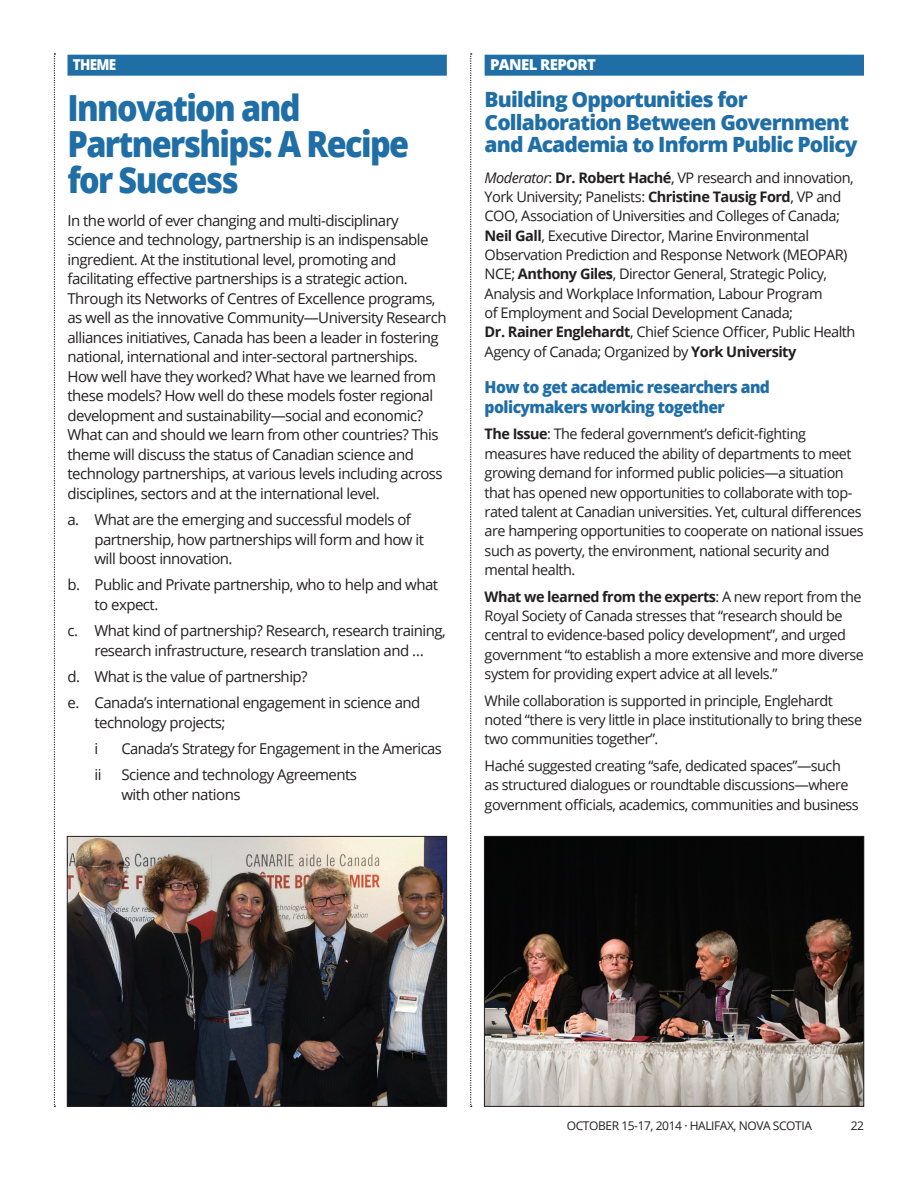
<style>
.page{position:relative;width:918px;height:1188px;background:#fff}
.page>*{position:absolute;margin:0;border:0;box-sizing:border-box;transform-origin:0 0}
.t1{font:800 36px/36px "Open Sans";letter-spacing:-.05em;color:#206ea6;scale:.9 1}
.t2{font:800 21px/22.5px "Open Sans";letter-spacing:-.04em;color:#206ea6}
.t3{font:800 16.5px/19.5px "Open Sans";letter-spacing:-.035em;color:#206ea6;scale:.95 1}
.t4{font:15px/19.5px "Open Sans";letter-spacing:-.035em;color:#231f20}
.t5{font:800 15px "Open Sans";letter-spacing:-.04em;color:#fff}
.t6{font:800 15px "Open Sans";letter-spacing:-.04em;color:#fff;scale:.9 1}
.t7{font:14.55px/19.4px "Open Sans";letter-spacing:-.035em;color:#231f20}
.t8{font:12px "Open Sans";letter-spacing:-.035em;color:#231f20}
.s1{font-style:italic}
.s2{font-weight:700}
</style>
<div class="page">
<svg style="left:470px;top:54px;width:2px;height:1053px"></svg>
<svg style="left:54px;top:54px;width:1px;height:1053px"></svg>
<div style="left:485px;top:55px;width:379px;height:21px;background:#206ea6"></div>
<div style="left:68px;top:55px;width:379px;height:21px;background:#206ea6"></div>
<img style="left:69px;top:838px;width:376px;height:267px">
<div style="left:67px;top:836px;width:380px;height:271px;border:1px solid #231f20"></div>
<img style="left:486px;top:838px;width:376px;height:267px">
<div style="left:484px;top:836px;width:380px;height:271px;border:1px solid #231f20"></div>
<p class="t6" style="left:73px;top:54px;width:50px">THEME</p>
<h1 class="t1" style="left:68px;top:88px;width:381px">Innovation and<br>Partnerships: A Recipe for Success</h1>
<p class="t4" style="left:68px;top:210px;width:381px">I n the world of ever changing and multi-disciplinary science and technology, partnership is an indispensable ingredient. At the institutional level, promoting and facilitating effective partnerships is a strategic action.<br>Through its N etworks of Centres of Excellence programs, as well as the innovative Community—University Research alliances initiatives, Canada has been a leader in fostering national, international and inter-sectoral partnerships.<br>H ow well have they worked? What have we learned from these models? How well do these models foster regional development and sustainability—social and economic?<br>What can and should we learn from other countries? This theme will discuss the status of Canadian science and technology partnerships, at various levels including across disciplines, sectors and at the international level.</p>
<p class="t4" style="left:94px;top:510px;width:331px;text-indent:-27px">a. What are the emerging and successful models of partnership, how partnerships will form and how it will boost innovation.</p>
<p class="t4" style="left:94px;top:575px;width:345px;text-indent:-27px">b. Public and Private partnership, who to help and what to expect.</p>
<p class="t4" style="left:68px;top:621px;width:380px;text-align:center">c. What kind of partnership? Research, research training, research infrastructure, research translation and …</p>
<p class="t4" style="left:68px;top:663px;width:355px;line-height:26.2px">d. What is the value of partnership?<br>e. Canada’s international engagement in science and</p>
<p class="t4" style="left:94px;top:709px;width:133px;line-height:26.2px">technology projects; i</p>
<p class="t4" style="left:122px;top:738px;width:322px">Canada’s Strategy for E ngagement in the Americas</p>
<p class="t4" style="left:94px;top:765px;width:9px">ii</p>
<p class="t4" style="left:121px;top:765px;width:237px">Science and technology Agreements with other nations</p>
<p class="t5" style="left:490px;top:54px;width:107px">PANEL REPORT</p>
<h2 class="t2" style="left:485px;top:88px;width:375px">Building Opportunities for<br>Collaboration Between Government and Academia to Inform Public Policy</h2>
<p class="t7" style="left:485px;top:167px;width:372px"><span class="s1">Moderator</span>: <span class="s2">Dr. Robert Haché</span>, VP research and innovation, York University; Panelists: <span class="s2">Christine Tausig Ford</span>, VP and COO, Association of Universities and Colleges of Canada; <span class="s2">Neil Gall</span>, Executive Director, Marine E nvironmental Observation Prediction and Response N etwork (MEO PAR)<br>N CE; <span class="s2">Anthony Giles</span>, D irector General, Strategic Policy, Analysis and Workplace I nformation, Labour Program<br>of Employment and Social Development Canada;<br><span class="s2">Dr. Rainer Englehardt</span>, Chief Science Officer, Public H ealth Agency of Canada; Organized by <span class="s2">York University</span></p>
<p class="t3" style="left:485px;top:377px;width:302px">How to get academic researchers and policymakers working together</p>
<p class="t7" style="left:485px;top:424px;width:380px"><span class="s2">The Issue</span>: The federal government’s deficit-fighting measures have reduced the ability of departments to meet growing demand for informed public policies—a situation that has opened new opportunities to collaborate with top&shy;rated talent at Canadian universities. Yet, cultural differences are hampering opportunities to cooperate on national issues such as poverty, the environment, national security and mental health.</p>
<p class="t7" style="left:485px;top:586px;width:381px"><span class="s2">What we learned from the experts</span>: A new report from the Royal Society of Canada stresses that “research should be central to evidence-based policy development”, and urged government “to establish a more extensive and more diverse system for providing expert advice at all levels.”</p>
<p class="t7" style="left:485px;top:690px;width:379px">While collaboration is supported in principle, Englehardt noted “there is very little in place institutionally to bring these two communities together”.</p>
<p class="t7" style="left:485px;top:756px;width:376px">H aché suggested creating “safe, dedicated spaces”—such as structured dialogues or roundtable discussions—where government officials, academics, communities and business</p>
<p class="t8" style="left:567px;top:1117px;width:247px">October 15-17, 2014 · Halifax, N ova Scotia</p>
<p class="t8" style="left:851px;top:1117px;width:15px">22</p>
</div>
